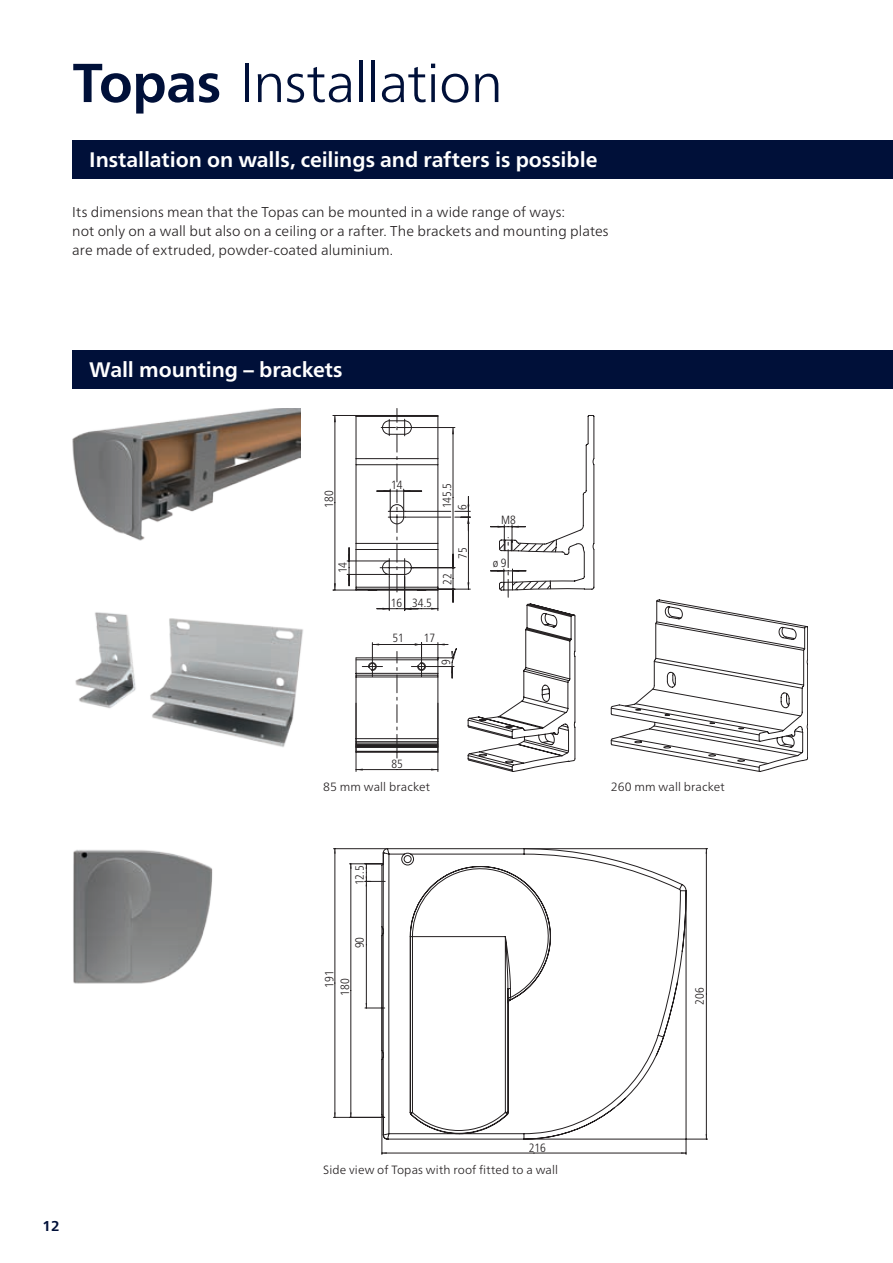
<style>
.page{position:relative;width:893px;height:1263px;background:#fff}
.page>*{position:absolute;margin:0;border:0;box-sizing:border-box;transform-origin:0 0}
._01_Head_36_5_bold{font:300 54.75px "Frutiger Neue LTW1 G";letter-spacing:-.015em;color:#001039}
._02_Sub_14_bold_weiß{font:700 21px "Frutiger Neue LTW1 G";letter-spacing:-.005em;color:#fff}
._03_Copy_9_5_light{font:300 14.25px/19.2px "Frutiger Neue LTW1 G";letter-spacing:.005em;color:#231f20}
.t1{font:700 14.25px "Frutiger Neue LTW1 G";color:#001039}
._04_BU_8_light{font:300 12px "Frutiger Neue LTW1 G";letter-spacing:.01em;color:#231f20}
.t2{font:300 condensed 12px "Frutiger Neue LTW1 G";color:#231f20}
.t3{font:300 condensed 11.85px/15.5px "Frutiger Neue LTW1 G";color:#231f20}
.s1{font-weight:700}
</style>
<div class="page">
<svg style="left:471px;top:415px;width:123px;height:357px"></svg>
<svg style="left:471px;top:489px;width:86px;height:239px"></svg>
<svg style="left:333px;top:415px;width:138px;height:357px"></svg>
<svg style="left:397px;top:651px;width:1px;height:107px"></svg>
<svg style="left:362px;top:656px;width:20px;height:21px"></svg>
<svg style="left:381px;top:408px;width:32px;height:74px"></svg>
<svg style="left:411px;top:656px;width:21px;height:21px"></svg>
<svg style="left:380px;top:489px;width:34px;height:103px"></svg>
<svg style="left:497px;top:537px;width:60px;height:60px"></svg>
<svg style="left:512px;top:526px;width:7px;height:2px"></svg>
<svg style="left:498px;top:526px;width:6px;height:2px"></svg>
<svg style="left:334px;top:415px;width:2px;height:7px"></svg>
<svg style="left:334px;top:583px;width:2px;height:7px"></svg>
<svg style="left:452px;top:589px;width:2px;height:7px"></svg>
<svg style="left:467px;top:582px;width:2px;height:7px"></svg>
<svg style="left:467px;top:517px;width:2px;height:7px"></svg>
<svg style="left:467px;top:505px;width:2px;height:6px"></svg>
<svg style="left:452px;top:561px;width:2px;height:7px"></svg>
<svg style="left:452px;top:427px;width:2px;height:7px"></svg>
<svg style="left:431px;top:608px;width:7px;height:2px"></svg>
<svg style="left:405px;top:608px;width:6px;height:2px"></svg>
<svg style="left:382px;top:608px;width:7px;height:2px"></svg>
<svg style="left:348px;top:554px;width:2px;height:7px"></svg>
<svg style="left:348px;top:574px;width:2px;height:7px"></svg>
<svg style="left:372px;top:643px;width:7px;height:2px"></svg>
<svg style="left:415px;top:643px;width:6px;height:2px"></svg>
<svg style="left:438px;top:643px;width:7px;height:2px"></svg>
<svg style="left:451px;top:666px;width:2px;height:7px"></svg>
<svg style="left:451px;top:651px;width:2px;height:7px"></svg>
<svg style="left:381px;top:848px;width:306px;height:292px"></svg>
<hr style="left:349px;top:863px;width:34px;height:1px;background:#231f20">
<hr style="left:351px;top:864px;width:1px;height:126px;background:#231f20">
<hr style="left:351px;top:990px;width:1px;height:127px;background:#231f20">
<hr style="left:366px;top:881px;width:1px;height:64px;background:#231f20">
<hr style="left:366px;top:945px;width:1px;height:63px;background:#231f20">
<hr style="left:333px;top:848px;width:54px;height:1px;background:#231f20">
<hr style="left:333px;top:1117px;width:52px;height:1px;background:#231f20">
<hr style="left:335px;top:849px;width:1px;height:134px;background:#231f20">
<hr style="left:335px;top:983px;width:1px;height:134px;background:#231f20">
<hr style="left:524px;top:1139px;width:184px;height:1px;background:#231f20">
<hr style="left:524px;top:848px;width:184px;height:1px;background:#231f20">
<hr style="left:706px;top:994px;width:1px;height:145px;background:#231f20">
<hr style="left:706px;top:849px;width:1px;height:145px;background:#231f20">
<hr style="left:382px;top:927px;width:1px;height:227px;background:#231f20">
<hr style="left:686px;top:891px;width:1px;height:263px;background:#231f20">
<hr style="left:382px;top:1153px;width:152px;height:1px;background:#231f20">
<hr style="left:534px;top:1153px;width:152px;height:1px;background:#231f20">
<svg style="left:365px;top:863px;width:20px;height:23px"></svg>
<svg style="left:365px;top:1003px;width:20px;height:6px"></svg>
<img style="left:72px;top:408px;width:228px;height:133px">
<img style="left:73px;top:850px;width:140px;height:134px">
<img style="left:75px;top:612px;width:228px;height:135px">
<svg style="left:611px;top:600px;width:197px;height:172px"></svg>
<div style="left:72px;top:140px;width:821px;height:39px;background:#001039"></div>
<div style="left:72px;top:351px;width:821px;height:38px;background:#001039"></div>
<p class="_01_Head_36_5_bold" style="left:72px;top:50px;width:432px"><span class="s1">Topas</span> Installation</p>
<p class="_02_Sub_14_bold_weiß" style="left:89px;top:147px;width:510px">Installation on walls, ceilings and rafters is possible</p>
<p class="_03_Copy_9_5_light" style="left:72px;top:202px;width:538px">Its dimensions mean that the Topas can be mounted in a wide range of ways:<br>not only on a wall but also on a ceiling or a rafter. The brackets and mounting plates are made of extruded, powder-coated aluminium.</p>
<p class="_02_Sub_14_bold_weiß" style="left:89px;top:357px;width:255px">Wall mounting – brackets</p>
<p class="t3" style="left:321px;top:508px;width:19px;rotate:-90deg">180</p>
<p class="t3" style="left:335px;top:573px;width:13px;rotate:-90deg">14</p>
<p class="t3" style="left:391px;top:477px;width:13px">14</p>
<p class="t3" style="left:439px;top:510px;width:28px;rotate:-90deg">145.5<br>6</p>
<p class="t3" style="left:391px;top:595px;width:43px">16 34.5</p>
<p class="t3" style="left:455px;top:559px;width:13px;rotate:-90deg">75</p>
<p class="t3" style="left:439px;top:585px;width:13px;rotate:-90deg">22</p>
<p class="t3" style="left:392px;top:630px;width:13px">51</p>
<p class="t3" style="left:424px;top:630px;width:13px">17</p>
<p class="t3" style="left:438px;top:665px;width:7px;rotate:-90deg">9</p>
<p class="t3" style="left:501px;top:512px;width:16px">M8</p>
<p class="t3" style="left:493px;top:555px;width:15px">ø 9</p>
<p class="t3" style="left:392px;top:756px;width:13px">85</p>
<p class="_04_BU_8_light" style="left:323px;top:779px;width:108px">85 mm wall bracket</p>
<p class="_04_BU_8_light" style="left:611px;top:779px;width:115px">260 mm wall bracket</p>
<p class="t2" style="left:353px;top:885px;width:21px;rotate:-90deg">12.5</p>
<p class="t2" style="left:353px;top:948px;width:13px;rotate:-90deg">90</p>
<p class="t2" style="left:322px;top:987px;width:19px;rotate:-90deg">191</p>
<p class="t2" style="left:338px;top:995px;width:19px;rotate:-90deg">180</p>
<p class="t2" style="left:693px;top:1004px;width:19px;rotate:-90deg">206</p>
<p class="t1" style="left:43px;top:1218px;width:18px">12</p>
<p class="t2" style="left:529px;top:1140px;width:19px">216</p>
<p class="_04_BU_8_light" style="left:323px;top:1162px;width:236px">Side view of Topas with roof fitted to a wall</p>
</div>
